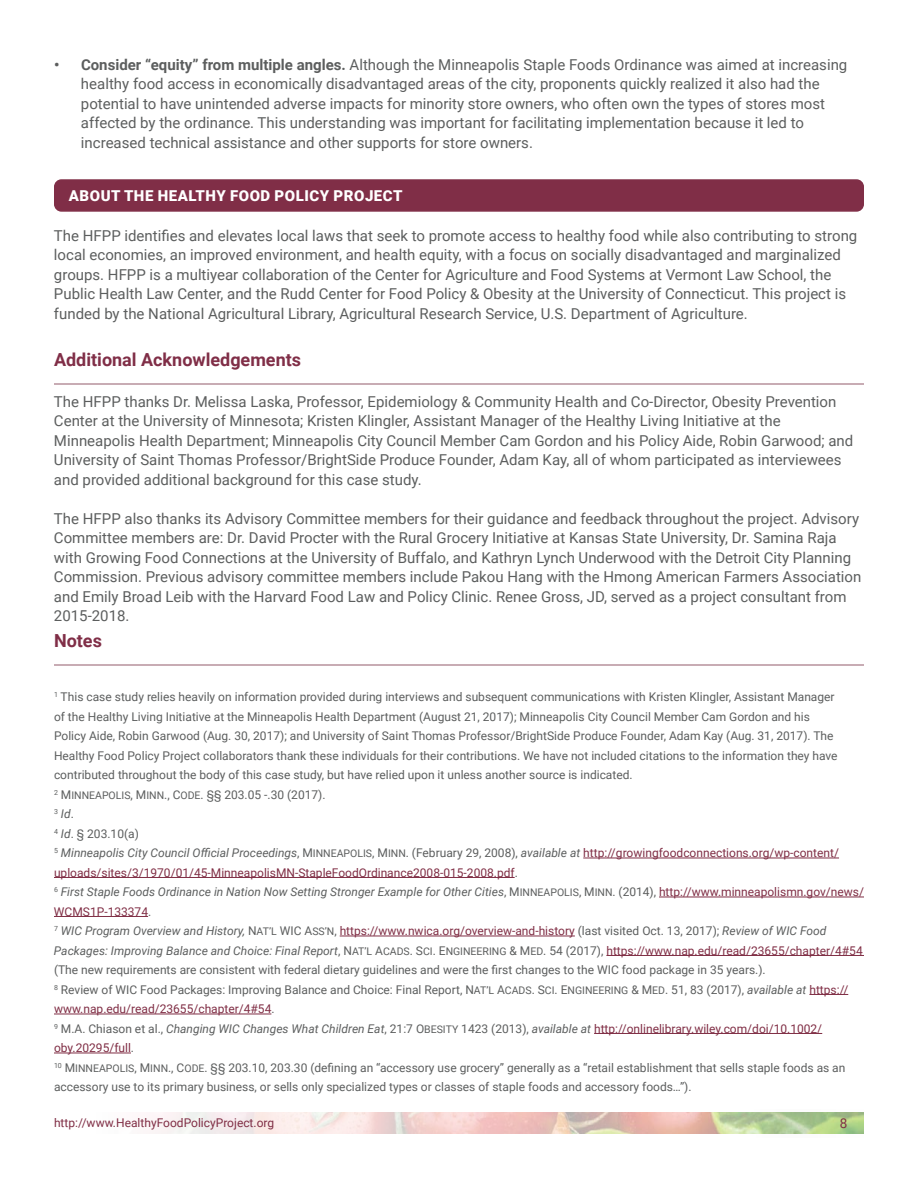
<style>
.page{position:relative;width:918px;height:1188px;background:#fff}
.page>*{position:absolute;margin:0;border:0;box-sizing:border-box;transform-origin:0 0}
.t1{font:700 18px "Roboto";color:#802e47}
.t2{font:15px/19.5px "Roboto";color:#5c5e5e}
.t3{font:900 15px "Roboto";letter-spacing:.035em;color:#fff}
.t4{font:13.5px "Roboto";color:#802e45}
.t5{font:12px/19.5px "Roboto";color:#5c5e5e}
.t6{font:12px "Roboto";color:#802e45}
.s1{font-weight:700}
.s2{font-size:10.5px}
.s3{font-style:italic}
.s4{color:#802e45}
</style>
<div class="page">
<svg style="left:155px;top:1112px;width:709px;height:22px"></svg>
<div style="left:55px;top:180px;width:808px;height:31px;background:#802e47;border-radius:7px"></div>
<div style="left:54px;top:179px;width:810px;height:33px;border:2px solid #802e47;border-radius:7px"></div>
<hr style="left:54px;top:383px;width:810px;height:1px;background:#c8acb4">
<hr style="left:54px;top:664px;width:810px;height:2px;background:#c8acb4">
<hr style="left:583px;top:858px;width:256px;height:1px;background:#802e45">
<hr style="left:54px;top:877px;width:461px;height:1px;background:#802e45">
<hr style="left:659px;top:897px;width:205px;height:1px;background:#802e45">
<hr style="left:54px;top:916px;width:94px;height:1px;background:#802e45">
<hr style="left:340px;top:936px;width:235px;height:1px;background:#802e45">
<hr style="left:606px;top:955px;width:258px;height:1px;background:#802e45">
<hr style="left:809px;top:994px;width:39px;height:1px;background:#802e45">
<hr style="left:54px;top:1014px;width:217px;height:1px;background:#802e45">
<hr style="left:594px;top:1033px;width:228px;height:1px;background:#802e45">
<hr style="left:54px;top:1053px;width:77px;height:1px;background:#802e45">
<p class="t2" style="left:81px;top:54px;width:768px;text-indent:-27px"><span class="s1">• Consider “equity” from multiple angles.</span> Although the Minneapolis Staple Foods Ordinance was aimed at increasing healthy food access in economically disadvantaged areas of the city, proponents quickly realized it also had the potential to have unintended adverse impacts for minority store owners, who often own the types of stores most affected by the ordinance. This understanding was important for facilitating implementation because it led to increased technical assistance and other supports for store owners.</p>
<p class="t3" style="left:69px;top:185px;width:335px">ABOUT THE HEALTHY FOOD POLICY PROJECT</p>
<p class="t2" style="left:54px;top:225px;width:805px">The HFPP identifies and elevates local laws that seek to promote access to healthy food while also contributing to strong local economies, an improved environment, and health equity, with a focus on socially disadvantaged and marginalized groups. HFPP is a multiyear collaboration of the Center for Agriculture and Food Systems at Vermont Law School, the Public Health Law Center, and the Rudd Center for Food Policy &amp; Obesity at the University of Connecticut. This project is funded by the National Agricultural Library, Agricultural Research Service, U.S. Department of Agriculture.</p>
<h1 class="t1" style="left:54px;top:347px;width:249px">Additional Acknowledgements</h1>
<p class="t2" style="left:54px;top:391px;width:801px">The HFPP thanks Dr. Melissa Laska, Professor, Epidemiology &amp; Community Health and Co-Director, Obesity Prevention Center at the University of Minnesota; Kristen Klingler, Assistant Manager of the Healthy Living Initiative at the Minneapolis Health Department; Minneapolis City Council Member Cam Gordon and his Policy Aide, Robin Garwood; and University of Saint Thomas Professor/BrightSide Produce Founder, Adam Kay, all of whom participated as interviewees and provided additional background for this case study.</p>
<p class="t2" style="left:54px;top:508px;width:809px">The HFPP also thanks its Advisory Committee members for their guidance and feedback throughout the project. Advisory Committee members are: Dr. David Procter with the Rural Grocery Initiative at Kansas State University, Dr. Samina Raja with Growing Food Connections at the University of Buffalo, and Kathryn Lynch Underwood with the Detroit City Planning Commission. Previous advisory committee members include Pakou Hang with the Hmong American Farmers Association and Emily Broad Leib with the Harvard Food Law and Policy Clinic. Renee Gross, JD, served as a project consultant from 2015-2018.</p>
<h1 class="t1" style="left:54px;top:628px;width:49px">Notes</h1>
<p class="t5" style="left:54px;top:687px;width:811px"><sup>1</sup> This case study relies heavily on information provided during interviews and subsequent communications with Kristen Klingler, Assistant Manager<br>of the Healthy Living Initiative at the Minneapolis Health Department (August 21, 2017); Minneapolis City Council Member Cam Gordon and his<br>Policy Aide, Robin Garwood (Aug. 30, 2017); and University of Saint Thomas Professor/BrightSide Produce Founder, Adam Kay (Aug. 31, 2017). The Healthy Food Policy Project collaborators thank these individuals for their contributions. We have not included citations to the information they have contributed throughout the body of this case study, but have relied upon it unless another source is indicated.<br><sup>2</sup> M<span class="s2">INNEAPOLIS</span>, M<span class="s2">INN</span>., C<span class="s2">ODE</span>. §§ 203.05 -.30 (2017).<br><sup>3</sup> <span class="s3">Id</span>.<br><sup>4</sup> <span class="s3">Id</span>. § 203.10(a)<br><sup>5</sup> <span class="s3">Minneapolis City Council Official Proceedings</span>, M<span class="s2">INNEAPOLIS</span>, M<span class="s2">INN</span>. (February 29, 2008), <span class="s3">available at</span> <span class="s4">http://growingfoodconnections.org/wp-content/ uploads/sites/3/1970/01/45-MinneapolisMN-StapleFoodOrdinance2008-015-2008.pdf</span>.<br><sup>6</sup> <span class="s3">First Staple Foods Ordinance in Nation Now Setting Stronger Example for Other Cities</span>, M<span class="s2">INNEAPOLIS</span>, M<span class="s2">INN</span>. (2014), <span class="s4">http://www.minneapolismn.gov/news/ WCMS1P-133374</span>.<br><sup>7</sup> <span class="s3">WIC Program Overview and History,</span> N<span class="s2">AT’L</span> WIC A<span class="s2">SS’N</span>, <span class="s4">https://www.nwica.org/overview-and-history</span> (last visited Oct. 13, 2017); <span class="s3">Review of WIC Food Packages: Improving Balance and Choice: Final Report</span>, N<span class="s2">AT’L</span> A<span class="s2">CADS</span>. S<span class="s2">CI</span>. E<span class="s2">NGINEERING</span> &amp; M<span class="s2">ED</span>. 54 (2017), <span class="s4">https://www.nap.edu/read/23655/chapter/4#54 </span>(The new requirements are consistent with federal dietary guidelines and were the first changes to the WIC food package in 35 years.).<br><sup>8</sup> Review of WIC Food Packages: Improving Balance and Choice: Final Report, N<span class="s2">AT’L</span> A<span class="s2">CADS</span>. S<span class="s2">CI</span>. E<span class="s2">NGINEERING</span> &amp; M<span class="s2">ED</span>. 51, 83 (2017), <span class="s3">available at</span> <span class="s4">https:// www.nap.edu/read/23655/chapter/4#54</span>.<br><sup>9</sup> M.A. Chiason et al., <span class="s3">Changing WIC Changes What Children Eat</span>, 21:7 O<span class="s2">BESITY</span> 1423 (2013), <span class="s3">available at</span> <span class="s4">http://onlinelibrary.wiley.com/doi/10.1002/ oby.20295/full</span>.<br><sup>10</sup> M<span class="s2">INNEAPOLIS</span>, M<span class="s2">INN</span>., C<span class="s2">ODE</span>. §§ 203.10, 203.30 (defining an “accessory use grocery” generally as a “retail establishment that sells staple foods as an accessory use to its primary business, or sells only specialized types or classes of staple foods and accessory foods…”).</p>
<p class="t6" style="left:54px;top:1115px;width:222px">http://www.HealthyFoodPolicyProject.org</p>
<p class="t4" style="left:840px;top:1114px;width:9px">8</p>
</div>
